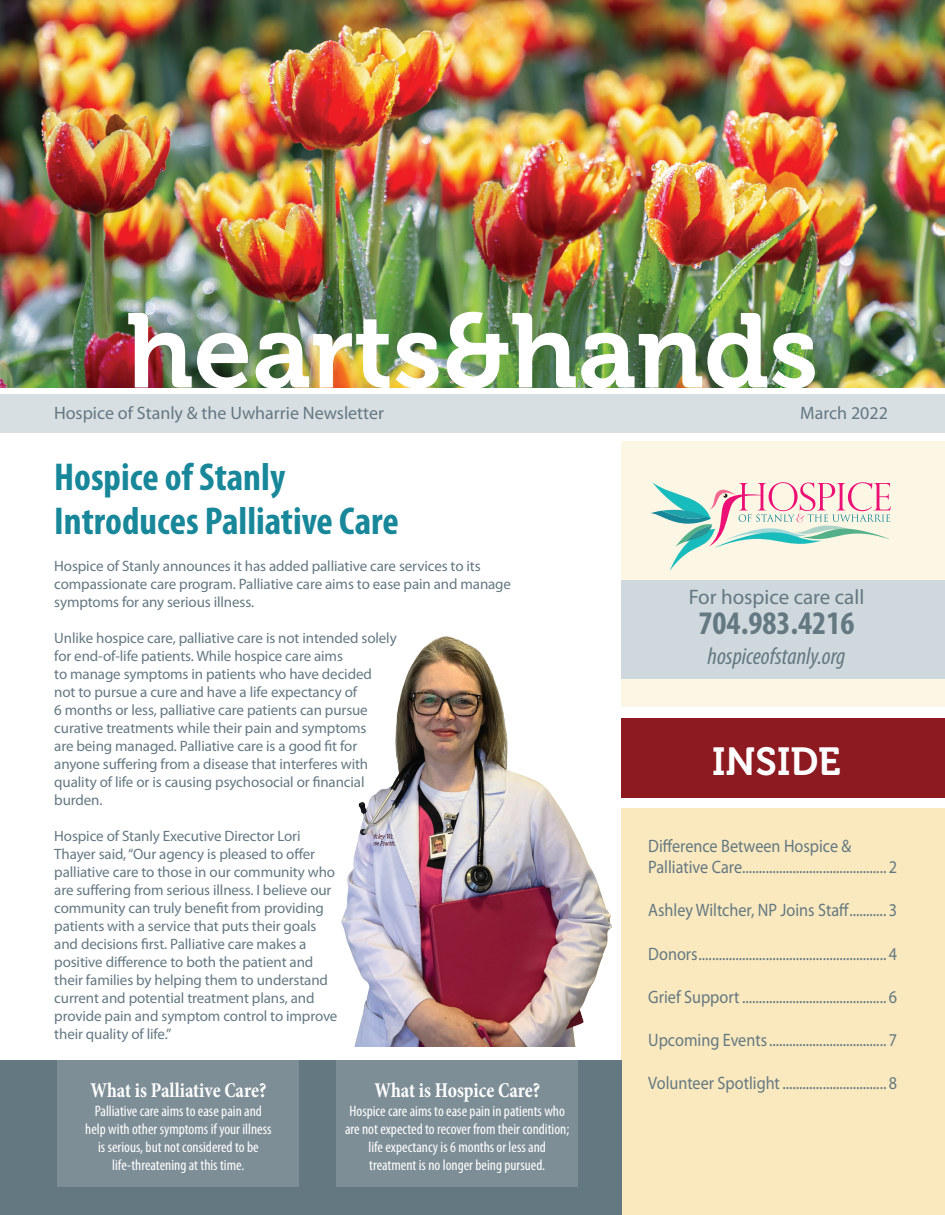
<style>
.page{position:relative;width:945px;height:1215px;background:#fff}
.page>*{position:absolute;margin:0;border:0;box-sizing:border-box;transform-origin:0 0}
.t1{font:105px "Museo 700";color:#fff}
.t2{font:700 condensed 39px "Myriad Pro";color:#178799}
.t3{font:39px "Museo 700";color:#fff}
.t4{font:700 condensed 33px "Myriad Pro";color:#647882}
.t5{font:italic condensed 24px "Myriad Pro";color:#647882}
.t6{font:700 condensed 21.3px "Minion Pro";letter-spacing:-.005em;color:#fff;scale:.9 1}
.t7{font:21px "Myriad Pro";color:#647882}
.t8{font:18px "Myriad Pro";color:#647882;scale:.9 1}
.t9{font:18px "Myriad Pro";color:#647882}
.t10{font:condensed 15.15px "Myriad Pro";color:#fff}
.t11{font:15px/18px "Myriad Pro";letter-spacing:-.01em;color:#647882}
</style>
<div class="page">
<img style="left:341px;top:636px;width:281px;height:411px">
<img style="left:0;top:0;width:945px;height:387px">
<div style="left:0;top:394px;width:945px;height:39px;background:#d8dfe3"></div>
<div style="left:622px;top:718px;width:323px;height:80px;background:#8d1921"></div>
<div style="left:621px;top:441px;width:324px;height:266px;background:#fcf6e5"></div>
<div style="left:621px;top:580px;width:324px;height:99px;background:#cfd8dd"></div>
<svg style="left:650px;top:482px;width:241px;height:89px"></svg>
<div style="left:621px;top:808px;width:324px;height:407px;background:#fae9be"></div>
<div style="left:0;top:1061px;width:622px;height:154px;background:#647882"></div>
<div style="left:58px;top:1061px;width:241px;height:126px;background:#7e8e97"></div>
<div style="left:336px;top:1061px;width:242px;height:126px;background:#7e8e97"></div>
<p class="t1" style="left:126px;top:293px;width:694px">hearts&amp;hands</p>
<p class="t9" style="left:54px;top:402px;width:331px">Hospice of Stanly &amp; the Uwharrie Newsletter</p>
<p class="t9" style="left:800px;top:402px;width:89px">March 2022</p>
<p class="t2" style="left:54px;top:453px;width:232px">Hospice of Stanly</p>
<p class="t2" style="left:54px;top:496px;width:346px">Introduces Palliative Care</p>
<p class="t11" style="left:54px;top:557px;width:428px">Hospice of Stanly announces it has added palliative care services to its</p>
<p class="t11" style="left:54px;top:575px;width:458px">compassionate care program. Palliative care aims to ease pain and manage</p>
<p class="t11" style="left:54px;top:593px;width:201px">symptoms for any serious illness.</p>
<p class="t11" style="left:54px;top:629px;width:344px">Unlike hospice care, palliative care is not intended solely</p>
<p class="t11" style="left:54px;top:647px;width:290px">for end-of-life patients. While hospice care aims</p>
<p class="t11" style="left:54px;top:665px;width:319px">to manage symptoms in patients who have decided not to pursue a cure and have a life expectancy of<br>6 months or less, palliative care patients can pursue curative treatments while their pain and symptoms are being managed. Palliative care is a good fit for anyone suffering from a disease that interferes with quality of life or is causing psychosocial or financial burden.</p>
<p class="t11" style="left:54px;top:827px;width:285px">Hospice of Stanly Executive Director Lori Thayer said, “Our agency is pleased to offer palliative care to those in our community who are suffering from serious illness. I believe our community can truly benefit from providing patients with a service that puts their goals and decisions first. Palliative care makes a positive difference to both the patient and their families by helping them to understand current and potential treatment plans, and provide pain and symptom control to improve their quality of life.”</p>
<p class="t7" style="left:689px;top:584px;width:177px">For hospice care call</p>
<p class="t4" style="left:699px;top:602px;width:157px">704.983.4216</p>
<p class="t5" style="left:708px;top:641px;width:139px">hospiceofstanly.org</p>
<p class="t3" style="left:712px;top:740px;width:130px">INSIDE</p>
<p class="t8" style="left:648px;top:834px;width:227px">Difference Between Hospice &amp;</p>
<p class="t8" style="left:648px;top:856px;width:278px">Palliative Care........................................... 2</p>
<p class="t8" style="left:648px;top:899px;width:278px">Ashley Wiltcher, NP Joins Staff........... 3</p>
<p class="t8" style="left:648px;top:942px;width:278px">Donors........................................................ 4</p>
<p class="t8" style="left:648px;top:986px;width:278px">Grief Support ........................................... 6</p>
<p class="t8" style="left:648px;top:1029px;width:278px">Upcoming Events................................... 7</p>
<p class="t6" style="left:90px;top:1076px;width:197px">What is Palliative Care?</p>
<p class="t8" style="left:648px;top:1072px;width:278px">Volunteer Spotlight............................... 8</p>
<p class="t10" style="left:95px;top:1101px;width:169px">Palliative care aims to ease pain and</p>
<p class="t10" style="left:85px;top:1120px;width:188px">help with other symptoms if your illness</p>
<p class="t10" style="left:98px;top:1138px;width:162px">is serious, but not considered to be</p>
<p class="t10" style="left:112px;top:1156px;width:134px">life-threatening at this time.</p>
<p class="t6" style="left:374px;top:1076px;width:186px">What is Hospice Care?</p>
<p class="t10" style="left:350px;top:1101px;width:217px">Hospice care aims to ease pain in patients who</p>
<p class="t10" style="left:345px;top:1120px;width:226px">are not expected to recover from their condition;</p>
<p class="t10" style="left:368px;top:1138px;width:179px">life expectancy is 6 months or less and</p>
<p class="t10" style="left:369px;top:1156px;width:177px">treatment is no longer being pursued.</p>
</div>
